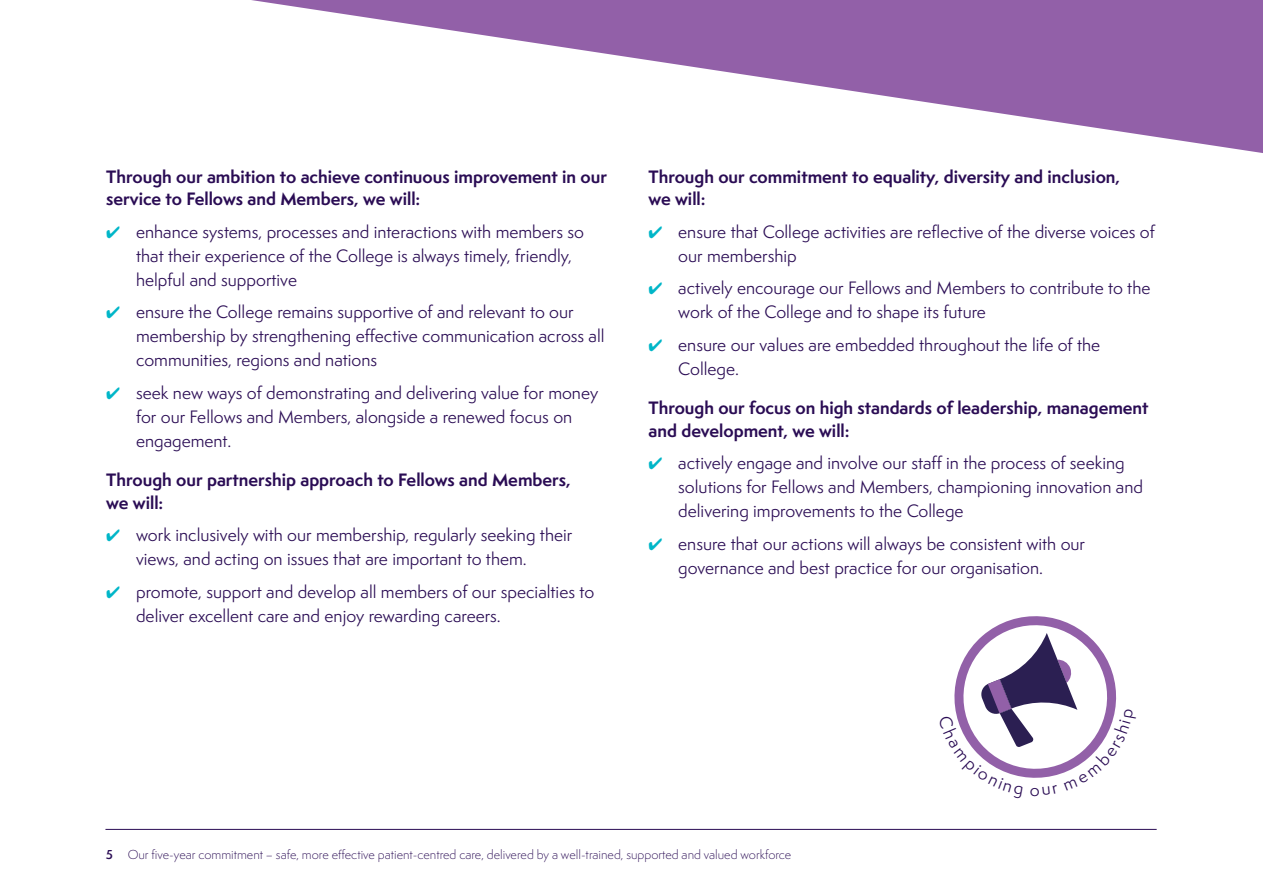
<style>
.page{position:relative;width:1263px;height:893px;background:#fff}
.page>*{position:absolute;margin:0;border:0;box-sizing:border-box;transform-origin:0 0}
.t1{font:16.5px/24px "Semplicita Pro";color:#2a0c54}
.t2{font:700 16.5px/22.5px "Semplicita Pro";color:#2a0c54}
.t3{font:300 12px "Semplicita Pro";color:#2a0c54}
.s1{color:#00b6c8}
.s2{font-weight:600}
</style>
<div class="page">
<hr style="left:105px;top:829px;width:1052px;height:1px;background:#2a0c54">
<svg style="left:251px;top:0;width:1012px;height:153px"></svg>
<svg style="left:954px;top:616px;width:163px;height:162px"></svg>
<p class="t2" style="left:106px;top:165px;width:502px">Through our ambition to achieve continuous improvement in our service to Fellows and Members, we will:</p>
<p class="t1" style="left:136px;top:219px;width:449px;text-indent:-30px"><span class="s1">✔</span> enhance systems, processes and interactions with members so that their experience of the College is always timely, friendly, helpful and supportive</p>
<p class="t1" style="left:136px;top:300px;width:470px;text-indent:-30px"><span class="s1">✔</span> ensure the College remains supportive of and relevant to our membership by strengthening effective communication across all communities, regions and nations</p>
<p class="t1" style="left:136px;top:380px;width:464px;text-indent:-30px"><span class="s1">✔</span> seek new ways of demonstrating and delivering value for money for our Fellows and Members, alongside a renewed focus on engagement.</p>
<p class="t2" style="left:106px;top:468px;width:466px">Through our partnership approach to Fellows and Members, we will:</p>
<p class="t1" style="left:136px;top:523px;width:438px;text-indent:-30px"><span class="s1">✔</span> work inclusively with our membership, regularly seeking their views, and acting on issues that are important to them.</p>
<p class="t1" style="left:136px;top:579px;width:460px;text-indent:-30px"><span class="s1">✔</span> promote, support and develop all members of our specialties to deliver excellent care and enjoy rewarding careers.</p>
<p class="t2" style="left:648px;top:165px;width:473px">Through our commitment to equality, diversity and inclusion, we will:</p>
<p class="t1" style="left:678px;top:219px;width:478px;text-indent:-30px"><span class="s1">✔</span> ensure that College activities are reflective of the diverse voices of our membership</p>
<p class="t1" style="left:678px;top:276px;width:474px;text-indent:-30px"><span class="s1">✔</span> actively encourage our Fellows and Members to contribute to the work of the College and to shape its future</p>
<p class="t1" style="left:678px;top:332px;width:423px;text-indent:-30px"><span class="s1">✔</span> ensure our values are embedded throughout the life of the<br>College.</p>
<p class="t2" style="left:648px;top:396px;width:501px">Through our focus on high standards of leadership, management and development, we will:</p>
<p class="t1" style="left:678px;top:451px;width:466px;text-indent:-30px"><span class="s1">✔</span> actively engage and involve our staff in the process of seeking solutions for Fellows and Members, championing innovation and delivering improvements to the College</p>
<p class="t1" style="left:678px;top:531px;width:408px;text-indent:-30px"><span class="s1">✔</span> ensure that our actions will always be consistent with our governance and best practice for our organisation.</p>
<p class="t3" style="left:105px;top:847px;width:687px"><span class="s2">5</span> Our five-year commitment – safe, more effective patient-centred care, delivered by a well-trained, supported and valued workforce</p>
</div>
